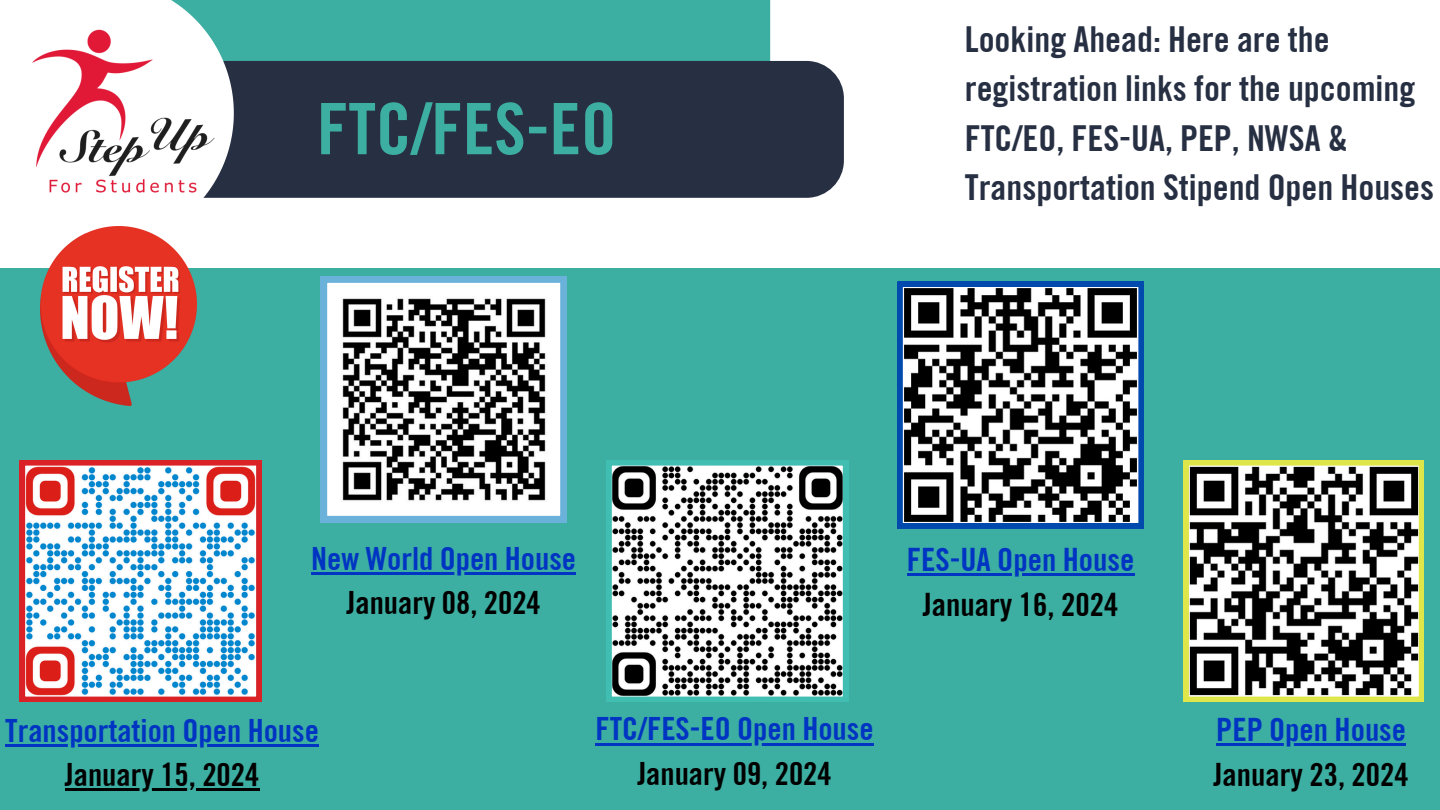
<style>
.page{position:relative;width:1440px;height:810px;background:#fff}
.page>*{position:absolute;margin:0;border:0;box-sizing:border-box;transform-origin:0 0}
.t1{font:700 71px "Traditionell Sans";color:#3daea2}
.t2{font:700 35.9px/49.5px "Traditionell Sans";color:#273043}
.t3{font:700 32.2px "Traditionell Sans";color:#000}
.t4{font:700 32.2px "Traditionell Sans";color:#0034c2}
.t5{font:700 32.1px "Traditionell Sans";color:#0034c2}
.t6{font:700 32.1px "Traditionell Sans";color:#000}
</style>
<div class="page">
<div style="left:239px;top:0;width:531px;height:61px;background:#3daea2"></div>
<div style="left:239px;top:61px;width:605px;height:137px;background:#273043"></div>
<img style="left:32px;top:0;width:207px;height:198px">
<div style="left:0;top:269px;width:1440px;height:541px;background:#3daea2"></div>
<svg style="left:607px;top:460px;width:241px;height:242px;background:#9ea9a8"></svg>
<svg style="left:1184px;top:460px;width:240px;height:242px;background:#848477"></svg>
<svg style="left:898px;top:282px;width:246px;height:246px;background:#71777f"></svg>
<img style="left:40px;top:226px;width:156px;height:179px">
<svg style="left:320px;top:276px;width:247px;height:247px;background:#969ea2"></svg>
<hr style="left:907px;top:573px;width:227px;height:3px;background:#0034c2">
<hr style="left:596px;top:743px;width:278px;height:3px;background:#0034c2">
<hr style="left:1216px;top:743px;width:190px;height:3px;background:#0034c2">
<hr style="left:311px;top:572px;width:265px;height:3px;background:#0034c2">
<svg style="left:20px;top:460px;width:241px;height:242px;background:#bfbece"></svg>
<hr style="left:5px;top:744px;width:314px;height:3px;background:#0034c2">
<hr style="left:65px;top:788px;width:194px;height:3px;background:#000">
<p class="t1" style="left:317px;top:86px;width:301px">FTC/FES-EO</p>
<p class="t2" style="left:965px;top:13px;width:471px">Looking Ahead: Here are the registration links for the upcoming<br>FTC/EO, FES-UA, PEP, NWSA &amp;<br>Transportation Stipend Open Houses</p>
<p class="t5" style="left:311px;top:539px;width:266px">New World Open House</p>
<p class="t6" style="left:347px;top:583px;width:196px">January 08, 2024</p>
<p class="t4" style="left:907px;top:540px;width:229px">FES-UA Open House</p>
<p class="t3" style="left:923px;top:585px;width:197px">January 16, 2024</p>
<p class="t5" style="left:5px;top:711px;width:315px">Transportation Open House</p>
<p class="t6" style="left:65px;top:755px;width:196px">January 15, 2024</p>
<p class="t5" style="left:596px;top:709px;width:280px">FTC/FES-EO Open House</p>
<p class="t6" style="left:637px;top:754px;width:196px">January 09, 2024</p>
<p class="t4" style="left:1216px;top:710px;width:191px">PEP Open House</p>
<p class="t3" style="left:1214px;top:755px;width:197px">January 23, 2024</p>
</div>
